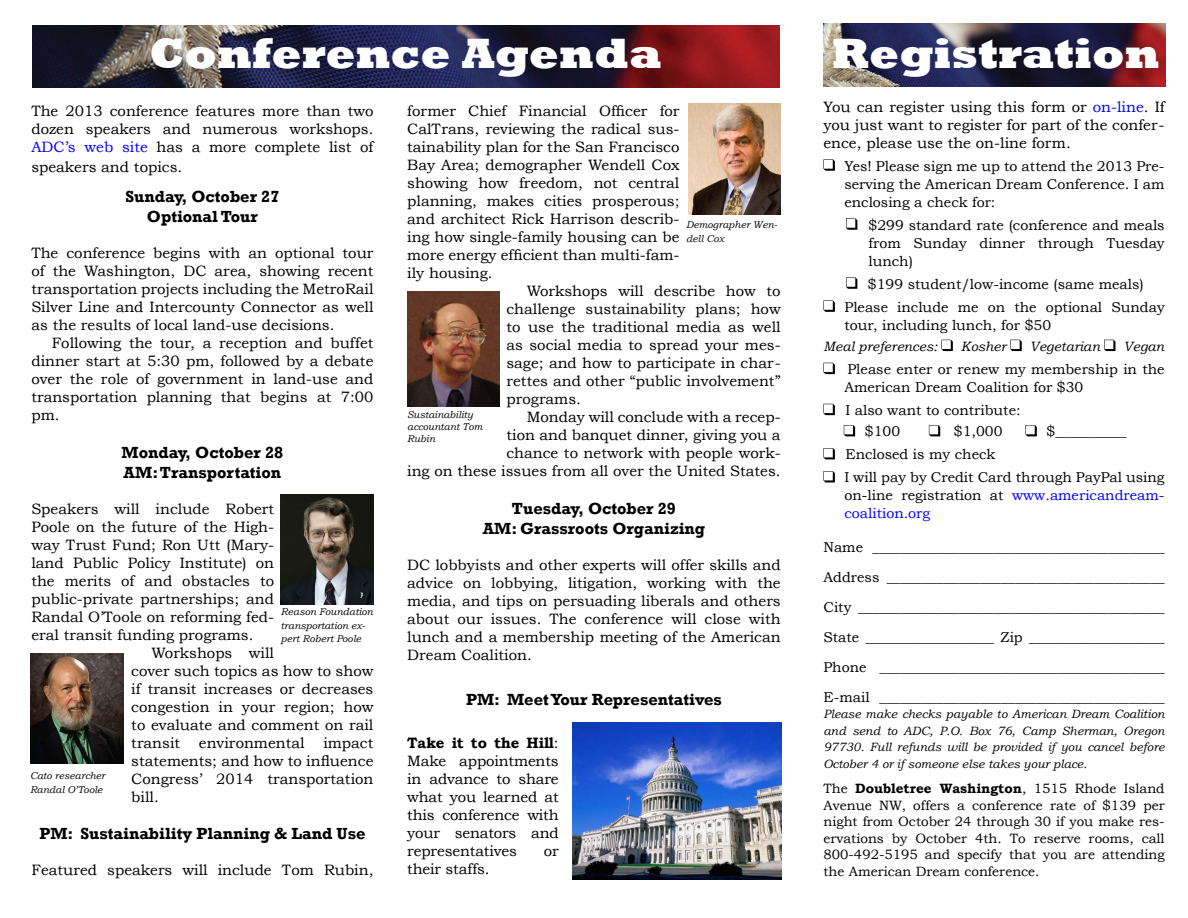
<style>
.page{position:relative;width:1188px;height:918px;background:#fff}
.page>*{position:absolute;margin:0;border:0;box-sizing:border-box;transform-origin:0 0}
.t1{font:800 43.5px "Rockwell";color:#fff}
.t2{font:700 16.5px/19.8px "Rockwell";color:#000;text-align:center}
.t3{font:15px/18px "Bookman Old Style";color:#000;text-align:justify}
.t4{font:14.25px/18px "Bookman Old Style";color:#000;text-align:justify}
.t5{font:14.25px/18px "Bookman Old Style";color:#00f}
.t6{font:13.5px/16.5px "Bookman Old Style";color:#000;text-align:justify}
.t7{font:italic 13.5px "Bookman Old Style";color:#000}
.t8{font:italic 12px/16.5px "Bookman Old Style";color:#000;text-align:justify}
.t9{font:italic 9.9px/13.5px "Bookman Old Style";color:#000}
.s1{color:#00f}
.s2{font-weight:700}
.s3{color:#000}
</style>
<div class="page">
<img style="left:32px;top:25px;width:748px;height:63px">
<img style="left:824px;top:24px;width:342px;height:62px">
<svg style="left:824px;top:159px;width:11px;height:12px"></svg>
<svg style="left:846px;top:218px;width:11px;height:12px"></svg>
<svg style="left:846px;top:277px;width:11px;height:12px"></svg>
<svg style="left:824px;top:300px;width:11px;height:12px"></svg>
<svg style="left:941px;top:340px;width:12px;height:11px"></svg>
<svg style="left:1010px;top:340px;width:12px;height:11px"></svg>
<svg style="left:1104px;top:340px;width:11px;height:11px"></svg>
<svg style="left:824px;top:363px;width:11px;height:11px"></svg>
<svg style="left:824px;top:404px;width:11px;height:11px"></svg>
<svg style="left:844px;top:425px;width:11px;height:11px"></svg>
<svg style="left:929px;top:425px;width:11px;height:11px"></svg>
<svg style="left:1025px;top:425px;width:12px;height:11px"></svg>
<svg style="left:824px;top:448px;width:11px;height:11px"></svg>
<svg style="left:824px;top:471px;width:11px;height:11px"></svg>
<img style="left:281px;top:494px;width:92px;height:111px">
<img style="left:31px;top:653px;width:92px;height:111px">
<img style="left:688px;top:104px;width:93px;height:111px">
<img style="left:407px;top:291px;width:93px;height:115px">
<img style="left:572px;top:722px;width:210px;height:158px">
<h1 class="t1" style="left:150px;top:29px;width:514px">Conference Agenda</h1>
<p class="t3" style="left:31px;top:102px;width:344px">The 2013 conference features more than two dozen speakers and numerous workshops.<br><span class="s1">ADC’s web site</span> has a more complete list of</p>
<p class="t3" style="left:31px;top:158px;width:152px">speakers and topics.</p>
<p class="t2" style="left:125px;top:187px;width:156px">Sunday, October 27<br>Optional Tour</p>
<p class="t3" style="left:31px;top:244px;width:344px">The conference begins with an optional tour of the Washington, DC area, showing recent transportation projects including the MetroRail Silver Line and Intercounty Connector as well as the results of local land-use decisions.</p>
<p class="t3" style="left:31px;top:334px;width:344px;text-indent:20px">Following the tour, a reception and buffet dinner start at 5:30 pm, followed by a debate over the role of government in land-use and transportation planning that begins at 7:00 pm.</p>
<p class="t2" style="left:122px;top:442px;width:163px;text-align:left">Monday, October 28<br>AM: Transportation</p>
<p class="t3" style="left:31px;top:500px;width:244px">Speakers will include Robert</p>
<p class="t3" style="left:31px;top:518px;width:244px">Poole on the future of the High-</p>
<p class="t3" style="left:31px;top:536px;width:244px">way Trust Fund; Ron Utt (Mary-</p>
<p class="t3" style="left:31px;top:554px;width:244px">land Public Policy Institute) on</p>
<p class="t3" style="left:31px;top:572px;width:244px">the merits of and obstacles to</p>
<p class="t3" style="left:31px;top:590px;width:244px">public-private partnerships; and</p>
<p class="t3" style="left:31px;top:608px;width:244px">Randal O’Toole on reforming fed-</p>
<p class="t3" style="left:31px;top:626px;width:224px">eral transit funding programs.</p>
<p class="t3" style="left:152px;top:644px;width:124px">Workshops will</p>
<p class="t3" style="left:131px;top:662px;width:244px">cover such topics as how to show</p>
<p class="t3" style="left:131px;top:680px;width:244px">if transit increases or decreases</p>
<p class="t3" style="left:131px;top:698px;width:244px">congestion in your region; how</p>
<p class="t3" style="left:131px;top:716px;width:244px">to evaluate and comment on rail</p>
<p class="t3" style="left:131px;top:734px;width:244px">transit environmental impact</p>
<p class="t3" style="left:131px;top:752px;width:244px">statements; and how to influence</p>
<p class="t3" style="left:131px;top:770px;width:244px">Congress’ 2014 transportation</p>
<p class="t3" style="left:131px;top:788px;width:29px">bill.</p>
<p class="t2" style="left:39px;top:824px;width:328px">PM: Sustainability Planning &amp; Land Use</p>
<p class="t3" style="left:31px;top:861px;width:344px">Featured speakers will include Tom Rubin,</p>
<p class="t9" style="left:281px;top:605px;width:94px">Reason Foundation transportation ex&shy;pert Robert Poole</p>
<p class="t9" style="left:30px;top:769px;width:77px">Cato researcher<br>Randal O’Toole</p>
<p class="t3" style="left:407px;top:102px;width:274px">former Chief Financial Officer for</p>
<p class="t3" style="left:407px;top:120px;width:274px">CalTrans, reviewing the radical sus-</p>
<p class="t3" style="left:407px;top:138px;width:274px">tainability plan for the San Francisco</p>
<p class="t3" style="left:407px;top:156px;width:274px">Bay Area; demographer Wendell Cox</p>
<p class="t3" style="left:407px;top:174px;width:274px">showing how freedom, not central</p>
<p class="t3" style="left:407px;top:192px;width:274px">planning, makes cities prosperous;</p>
<p class="t3" style="left:407px;top:210px;width:274px">and architect Rick Harrison describ-</p>
<p class="t3" style="left:407px;top:228px;width:274px">ing how single-family housing can be</p>
<p class="t3" style="left:407px;top:246px;width:274px">more energy efficient than multi-fam-</p>
<p class="t3" style="left:407px;top:264px;width:87px">ily housing.</p>
<p class="t3" style="left:527px;top:282px;width:255px">Workshops will describe how to</p>
<p class="t3" style="left:507px;top:300px;width:276px">challenge sustainability plans; how</p>
<p class="t3" style="left:507px;top:318px;width:276px">to use the traditional media as well</p>
<p class="t3" style="left:507px;top:336px;width:276px">as social media to spread your mes-</p>
<p class="t3" style="left:506px;top:354px;width:276px">sage; and how to participate in char-</p>
<p class="t3" style="left:506px;top:372px;width:276px">rettes and other “public involvement”</p>
<p class="t3" style="left:506px;top:390px;width:76px">programs.</p>
<p class="t3" style="left:527px;top:408px;width:255px">Monday will conclude with a recep-</p>
<p class="t3" style="left:506px;top:426px;width:276px">tion and banquet dinner, giving you a</p>
<p class="t3" style="left:506px;top:444px;width:276px">chance to network with people work-</p>
<p class="t3" style="left:407px;top:462px;width:375px">ing on these issues from all over the United States.</p>
<p class="t2" style="left:483px;top:499px;width:224px">Tuesday, October 29<br>AM: Grassroots Organizing</p>
<p class="t3" style="left:407px;top:556px;width:375px">DC lobbyists and other experts will offer skills and advice on lobbying, litigation, working with the media, and tips on persuading liberals and others about our issues. The conference will close with lunch and a membership meeting of the American Dream Coalition.</p>
<p class="t2" style="left:466px;top:690px;width:257px">PM: Meet Your Representatives</p>
<p class="t3" style="left:407px;top:734px;width:153px"><span class="s2">Take it to the Hill</span>:<br>Make appointments in advance to share what you learned at this conference with your senators and representatives</p>
<p class="t9" style="left:686px;top:218px;width:93px">Demographer Wen&shy;dell Cox</p>
<p class="t9" style="left:407px;top:409px;width:77px;line-height:11.9px">Sustainability accountant Tom<br>Rubin</p>
<p class="t3" style="left:544px;top:842px;width:16px">or</p>
<p class="t3" style="left:407px;top:860px;width:84px">their staffs.</p>
<h1 class="t1" style="left:832px;top:29px;width:329px">Registration</h1>
<p class="t3" style="left:823px;top:98px;width:343px">You can register using this form or <span class="s1">on-line</span>. If you just want to register for part of the confer&shy;ence, please use the on-line form.</p>
<p class="t4" style="left:844px;top:157px;width:322px">Yes! Please sign me up to attend the 2013 Pre&shy;serving the American Dream Conference. I am enclosing a check for:</p>
<p class="t4" style="left:869px;top:216px;width:298px">$299 standard rate (conference and meals from Sunday dinner through Tuesday lunch)</p>
<p class="t4" style="left:844px;top:272px;width:322px;line-height:23.1px;text-align:center">$199 student/low-income (same meals)<br>Please include me on the optional Sunday</p>
<p class="t4" style="left:845px;top:316px;width:208px">tour, including lunch, for $50</p>
<p class="t7" style="left:824px;top:339px;width:115px">Meal preferences:</p>
<p class="t7" style="left:961px;top:339px;width:47px">Kosher</p>
<p class="t7" style="left:1030px;top:339px;width:72px">Vegetarian</p>
<p class="t7" style="left:1124px;top:339px;width:42px">Vegan</p>
<p class="t4" style="left:845px;top:360px;width:322px">Please enter or renew my membership in the<br>American Dream Coalition for $30</p>
<p class="t4" style="left:865px;top:400px;width:157px;line-height:21.3px;text-indent:-20px">I also want to contribute: $100</p>
<p class="t4" style="left:954px;top:423px;width:50px">$1,000</p>
<p class="t4" style="left:1047px;top:423px;width:82px">$__________</p>
<p class="t4" style="left:844px;top:443px;width:322px;line-height:23.1px">Enclosed is my check<br>I will pay by Credit Card through PayPal using</p>
<p class="t5" style="left:844px;top:487px;width:322px"><span class="s3">on-line registration at</span> www.americandream&shy;coalition.org</p>
<p class="t4" style="left:823px;top:532px;width:343px;line-height:30px">Name _________________________________________ Address _______________________________________ City ___________________________________________ State __________________ Zip ___________________ Phone ________________________________________ E-mail ________________________________________</p>
<p class="t8" style="left:824px;top:706px;width:343px">Please make checks payable to American Dream Coalition and send to ADC, P.O. Box 76, Camp Sherman, Oregon 97730. Full refunds will be provided if you cancel before October 4 or if someone else takes your place.</p>
<p class="t6" style="left:823px;top:780px;width:343px">The <span class="s2">Doubletree Washington</span>, 1515 Rhode Island Avenue NW, offers a conference rate of $139 per night from October 24 through 30 if you make res&shy;ervations by October 4th. To reserve rooms, call 800-492-5195 and specify that you are attending the American Dream conference.</p>
</div>
